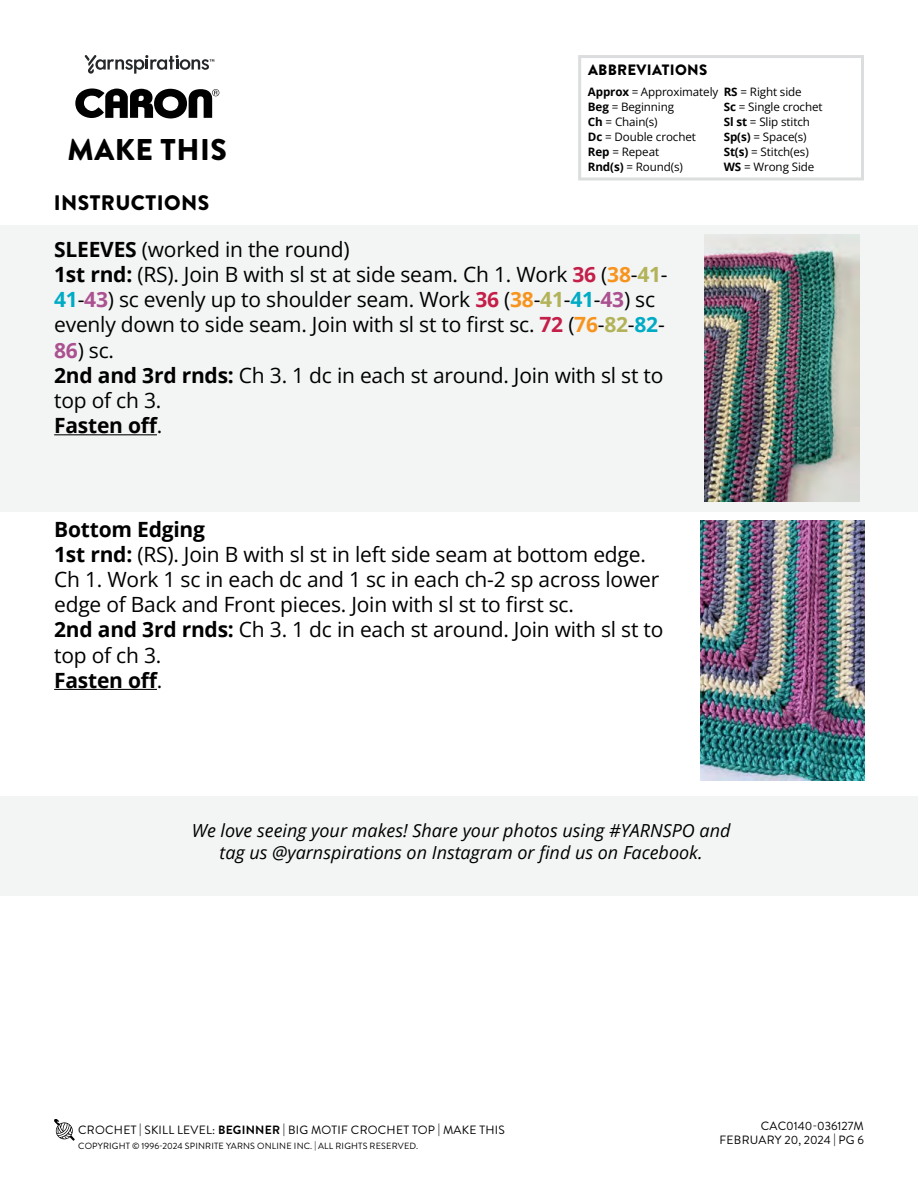
<style>
.page{position:relative;width:918px;height:1188px;background:#fff}
.page>*{position:absolute;margin:0;border:0;box-sizing:border-box;transform-origin:0 0}
.t1{font:900 30px "Brandon Grotesque";letter-spacing:.02em;color:#000}
.Body_-__Color_coded_5_sizes{font:21px/25.2px "Open Sans";letter-spacing:-.01em;color:#000}
.Body_-__Color_coded_5_sizes-2{font:700 21px "Open Sans";letter-spacing:-.01em;color:#000}
.t2{font:900 21px "Brandon Grotesque";letter-spacing:.02em;color:#000}
.We_Love_Seeing_Your_Makes__-_Center_Alig{font:italic 18px "Open Sans";color:#000}
.t3{font:900 15px "Brandon Grotesque";letter-spacing:.02em;color:#000}
.t4{font:12px "Brandon Grotesque";letter-spacing:.02em;color:#000}
.t5{font:12px "Brandon Grotesque";color:#000}
.t6{font:11.7px/15px "Open Sans";letter-spacing:-.01em;color:#000}
.t7{font:9px "Brandon Grotesque";letter-spacing:.02em;color:#000}
.s1{font-weight:700}
.s2{font-weight:700;color:#c31f49}
.s3{font-weight:700;color:#f7941e}
.s4{font-weight:700;color:#b2b258}
.s5{font-weight:700;color:#00abc5}
.s6{font-weight:700;color:#ab5190}
.s7{font-weight:400}
</style>
<div class="page">
<svg style="left:54px;top:1119px;width:21px;height:21px"></svg>
<div style="left:0;top:796px;width:918px;height:100px;background:#f3f4f4"></div>
<div style="left:0;top:226px;width:918px;height:286px;background:#f3f4f4"></div>
<div style="left:578px;top:55px;width:286px;height:125px;border:3px solid #dcddde"></div>
<hr style="left:54px;top:434px;width:103px;height:1px;background:#000">
<hr style="left:54px;top:689px;width:103px;height:1px;background:#000">
<img style="left:704px;top:234px;width:156px;height:267px">
<img style="left:701px;top:521px;width:163px;height:260px">
<svg style="left:85px;top:55px;width:129px;height:19px"></svg>
<svg style="left:75px;top:88px;width:144px;height:30px"></svg>
<h1 class="t1" style="left:67px;top:129px;width:161px">MAKE THIS</h1>
<p class="t3" style="left:588px;top:59px;width:121px">ABBREVIATIONS</p>
<p class="t6" style="left:588px;top:84px;width:132px"><span class="s1">Approx</span> = Approximately<br><span class="s1">Beg</span> = Beginning<br><span class="s1">Ch</span> = Chain(s)<br><span class="s1">Dc</span> = Double crochet<br><span class="s1">Rep</span> = Repeat<br><span class="s1">Rnd(s)</span> = Round(s)</p>
<p class="t6" style="left:724px;top:84px;width:100px"><span class="s1">RS</span> = Right side<br><span class="s1">Sc</span> = Single crochet<br><span class="s1">Sl st</span> = Slip stitch<br><span class="s1">Sp(s)</span> = Space(s)<br><span class="s1">St(s)</span> = Stitch(es)<br><span class="s1">WS</span> = Wrong Side</p>
<p class="t2" style="left:54px;top:188px;width:157px">INSTRUCTIONS</p>
<p class="Body_-__Color_coded_5_sizes" style="left:54px;top:236px;width:297px"><span class="s1">SLEEVES</span> (worked in the round)</p>
<p class="Body_-__Color_coded_5_sizes" style="left:54px;top:261px;width:615px"><span class="s1">1st rnd:</span> (RS). Join B with sl st at side seam. Ch 1. Work <span class="s2">36</span> (<span class="s3">38</span>-<span class="s4">41</span>-<br><span class="s5">41</span>-<span class="s6">43</span>) sc evenly up to shoulder seam. Work <span class="s2">36</span> (<span class="s3">38</span>-<span class="s4">41</span>-<span class="s5">41</span>-<span class="s6">43</span>) sc evenly down to side seam. Join with sl st to first sc. <span class="s2">72</span> (<span class="s3">76</span>-<span class="s4">82</span>-<span class="s5">82</span>-</p>
<p class="Body_-__Color_coded_5_sizes" style="left:54px;top:337px;width:61px"><span class="s6">86</span>) sc.</p>
<p class="Body_-__Color_coded_5_sizes" style="left:54px;top:362px;width:611px"><span class="s1">2nd and 3rd rnds:</span> Ch 3. 1 dc in each st around. Join with sl st to top of ch 3.</p>
<p class="Body_-__Color_coded_5_sizes-2" style="left:54px;top:411px;width:110px">Fasten off<span class="s7">.</span></p>
<p class="Body_-__Color_coded_5_sizes-2" style="left:54px;top:514px;width:152px">Bottom Edging</p>
<p class="Body_-__Color_coded_5_sizes" style="left:54px;top:541px;width:607px"><span class="s1">1st rnd:</span> (RS). Join B with sl st in left side seam at bottom edge.<br>Ch 1. Work 1 sc in each dc and 1 sc in each ch-2 sp across lower edge of Back and Front pieces. Join with sl st to first sc.</p>
<p class="Body_-__Color_coded_5_sizes" style="left:54px;top:617px;width:611px"><span class="s1">2nd and 3rd rnds:</span> Ch 3. 1 dc in each st around. Join with sl st to top of ch 3.</p>
<p class="Body_-__Color_coded_5_sizes-2" style="left:54px;top:665px;width:110px">Fasten off<span class="s7">.</span></p>
<p class="We_Love_Seeing_Your_Makes__-_Center_Alig" style="left:192px;top:818px;width:540px">We love seeing your makes! Share your photos using #YARNSPO and</p>
<p class="We_Love_Seeing_Your_Makes__-_Center_Alig" style="left:220px;top:840px;width:484px">tag us @yarnspirations on Instagram or find us on Facebook.</p>
<p class="t4" style="left:78px;top:1122px;width:428px">CROCHET | SKILL LEVEL: <span class="s1">BEGINNER</span> | BIG MOTIF CROCHET TOP | MAKE THIS</p>
<p class="t7" style="left:78px;top:1140px;width:341px">COPYRIGHT © 1996-2024 SPINRITE YARNS ONLINE INC. | ALL RIGHTS RESERVED.</p>
<p class="t5" style="left:761px;top:1117px;width:105px">CAC0140-036127M</p>
<p class="t4" style="left:720px;top:1132px;width:16px">FEBR</p>
<p class="t4" style="left:750px;top:1132px;width:18px">UARY</p>
<p class="t4" style="left:785px;top:1132px;width:81px">20, 2024 | PG 6</p>
</div>
